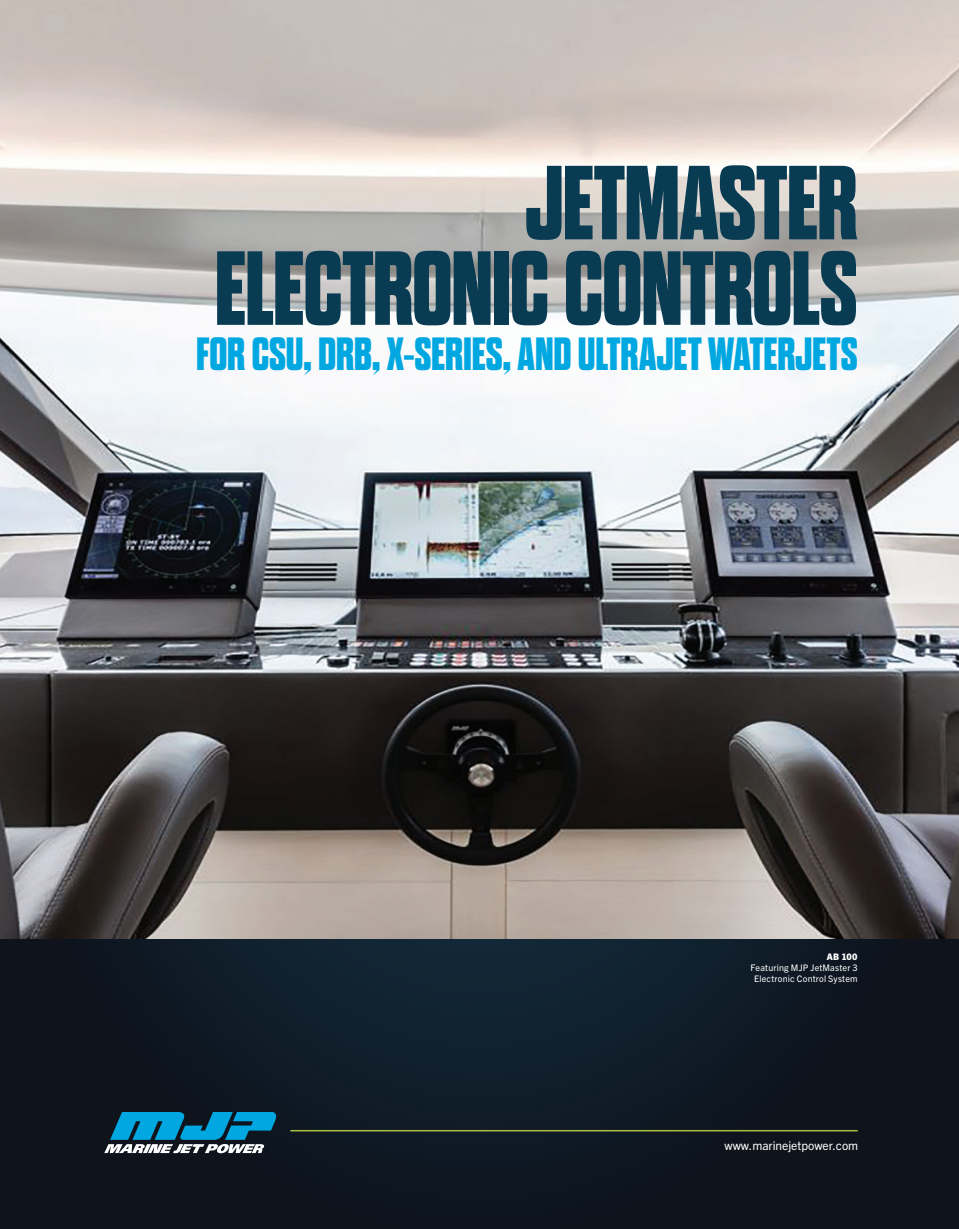
<style>
.page{position:relative;width:959px;height:1229px;background:#fff}
.page>*{position:absolute;margin:0;border:0;box-sizing:border-box;transform-origin:0 0}
.t1{font:700 expanded 105px/85.5px "Dharma Gothic E";letter-spacing:-.01em;color:#093b52;text-align:right}
.t2{font:700 expanded 46.5px "Dharma Gothic E";color:#00a7e0}
.t3{font:12px "Trade Gothic Next LT Pro";color:#fff}
.t4{font:9px/10.8px "Trade Gothic Next LT Pro";letter-spacing:.02em;color:#fff;text-align:center}
.t5{font:800 9px "Trade Gothic Next LT Pro";color:#fff}
</style>
<div class="page">
<svg style="left:0;top:938px;width:958px;height:290px;background:#0f1823"></svg>
<img style="left:0;top:0;width:958px;height:938px">
<svg style="left:104px;top:1112px;width:172px;height:41px;background:#277897"></svg>
<hr style="left:290px;top:1130px;width:567px;height:1px;background:#aebf40">
<h1 class="t1" style="left:214px;top:163px;width:644px">JETMASTER<br>ELECTRONIC CONTROLS</h1>
<h2 class="t2" style="left:196px;top:330px;width:663px">FOR CSU, DRB, X-SERIES, AND ULTRAJET WATERJETS</h2>
<p class="t5" style="left:826px;top:950px;width:32px">AB 100</p>
<p class="t4" style="left:750px;top:961px;width:109px">Featuring MJP JetMaster 3<br>Electronic Control System</p>
<h3 class="t3" style="left:724px;top:1137px;width:135px">www.marinejetpower.com</h3>
</div>
